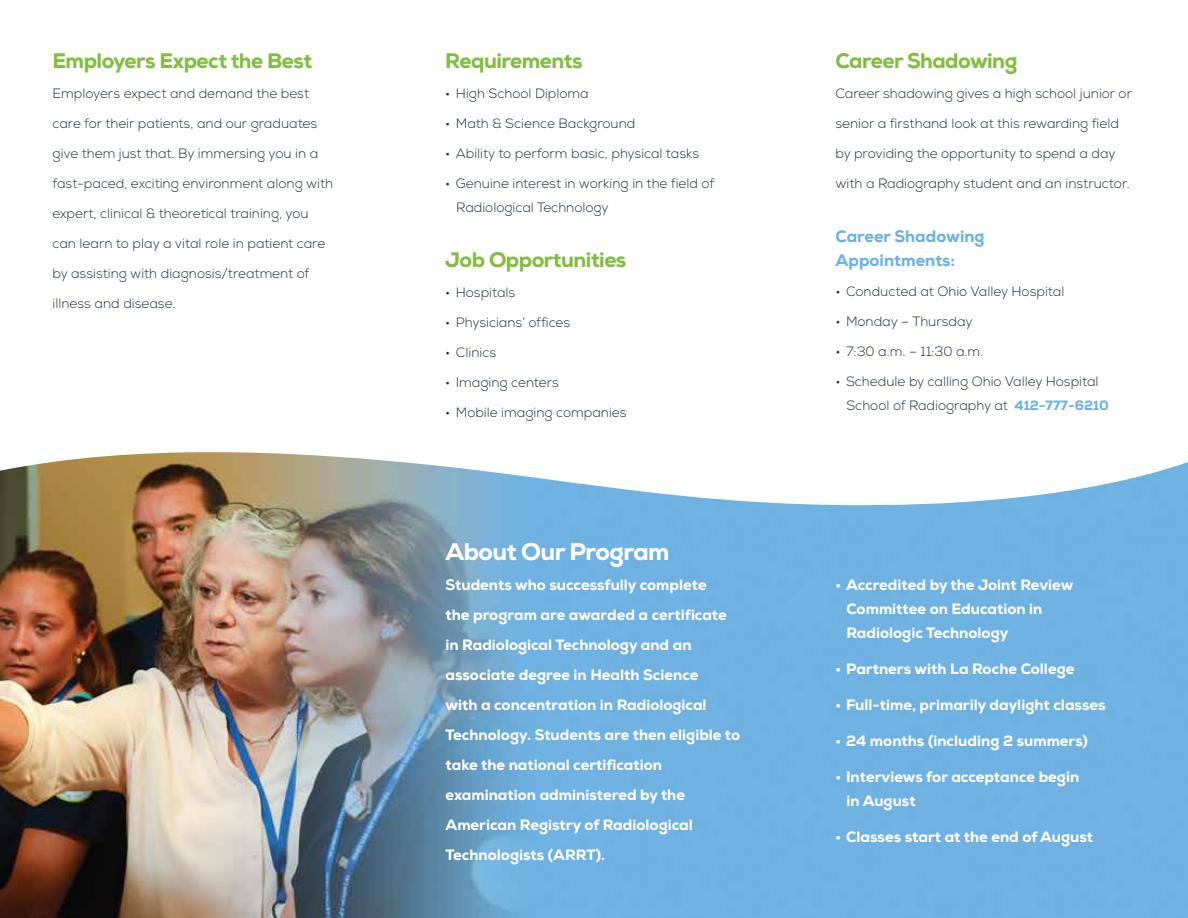
<style>
.page{position:relative;width:1188px;height:918px;background:#fff}
.page>*{position:absolute;margin:0;border:0;box-sizing:border-box;transform-origin:0 0}
.t1{font:800 24px "Nexa";letter-spacing:-.025em;color:#fff}
.t2{font:800 21px "Nexa";letter-spacing:-.025em;color:#81bd41}
.t3{font:800 16.5px/24px "Nexa";color:#6bb2e2}
.t4{font:800 15px/30px "Nexa";color:#fff}
.t5{font:300 13.5px/24px "Nexa";color:#1c2b39}
.s1{font-weight:800;color:#6bb2e2}
.s2{font-size:13.5px}
</style>
<div class="page">
<img style="left:0;top:452px;width:1188px;height:466px">
<h2 class="t2" style="left:52px;top:48px;width:261px">Employers Expect the Best</h2>
<p class="t5" style="left:52px;top:82px;width:258px">Employers expect and demand the best</p>
<p class="t5" style="left:52px;top:112px;width:266px">care for their patients, and our graduates</p>
<p class="t5" style="left:52px;top:142px;width:267px">give them just that. By immersing you in a</p>
<p class="t5" style="left:52px;top:172px;width:282px">fast-paced, exciting environment along with</p>
<p class="t5" style="left:52px;top:202px;width:258px">expert, clinical &amp; theoretical training, you</p>
<p class="t5" style="left:52px;top:232px;width:274px">can learn to play a vital role in patient care</p>
<p class="t5" style="left:52px;top:262px;width:258px">by assisting with diagnosis/treatment of</p>
<p class="t5" style="left:52px;top:292px;width:125px">illness and disease.</p>
<h2 class="t2" style="left:445px;top:47px;width:139px">Requirements</h2>
<p class="t5" style="left:445px;top:82px;width:145px">• High School Diploma</p>
<p class="t5" style="left:445px;top:112px;width:192px">• Math &amp; Science Background</p>
<p class="t5" style="left:445px;top:142px;width:255px">• Ability to perform basic, physical tasks</p>
<p class="t5" style="left:456px;top:172px;width:260px;text-indent:-11px">• Genuine interest in working in the field of<br>Radiological Technology</p>
<h2 class="t2" style="left:445px;top:246px;width:183px">Job Opportunities</h2>
<p class="t5" style="left:445px;top:281px;width:72px">• Hospitals</p>
<p class="t5" style="left:445px;top:311px;width:126px">• Physicians’ offices</p>
<p class="t5" style="left:445px;top:341px;width:52px">• Clinics</p>
<p class="t5" style="left:445px;top:371px;width:115px">• Imaging centers</p>
<p class="t5" style="left:445px;top:401px;width:183px">• Mobile imaging companies</p>
<h1 class="t1" style="left:446px;top:536px;width:225px">About Our Program</h1>
<p class="t4" style="left:446px;top:570px;width:296px">Students who successfully complete<br>the program are awarded a certificate in Radiological Technology and an associate degree in Health Science<br>with a concentration in Radiological Technology. Students are then eligible to take the national certification examination administered by the American Registry of Radiological Technologists (ARRT).</p>
<h2 class="t2" style="left:836px;top:47px;width:183px">Career Shadowing</h2>
<p class="t5" style="left:836px;top:82px;width:298px">Career shadowing gives a high school junior or</p>
<p class="t5" style="left:836px;top:112px;width:285px">senior a firsthand look at this rewarding field</p>
<p class="t5" style="left:836px;top:142px;width:282px">by providing the opportunity to spend a day</p>
<p class="t5" style="left:836px;top:172px;width:296px">with a Radiography student and an instructor.</p>
<p class="t3" style="left:836px;top:224px;width:151px">Career Shadowing<br>Appointments:</p>
<p class="t5" style="left:836px;top:280px;width:230px">• Conducted at Ohio Valley Hospital</p>
<p class="t5" style="left:836px;top:310px;width:139px">• Monday – Thursday</p>
<p class="t5" style="left:836px;top:340px;width:149px">• 7:30 a.m. – 11:30 a.m.</p>
<p class="t5" style="left:846px;top:370px;width:264px;text-indent:-11px">• Schedule by calling Ohio Valley Hospital<br>School of Radiography at <span class="s1">412-777-6210</span></p>
<p class="t4" style="left:846px;top:573px;width:228px;line-height:24px;text-indent:-11px"><span class="s2">•</span> Accredited by the Joint Review<br>Committee on Education in<br>Radiologic Technology</p>
<p class="t4" style="left:836px;top:654px;width:240px"><span class="s2">•</span> Partners with La Roche College</p>
<p class="t4" style="left:836px;top:690px;width:272px"><span class="s2">•</span> Full-time, primarily daylight classes</p>
<p class="t4" style="left:836px;top:726px;width:254px"><span class="s2">•</span> 24 months (including 2 summers)</p>
<p class="t4" style="left:846px;top:765px;width:234px;line-height:24px;text-indent:-11px"><span class="s2">•</span> Interviews for acceptance begin in August</p>
<p class="t4" style="left:836px;top:822px;width:259px"><span class="s2">•</span> Classes start at the end of August</p>
</div>
